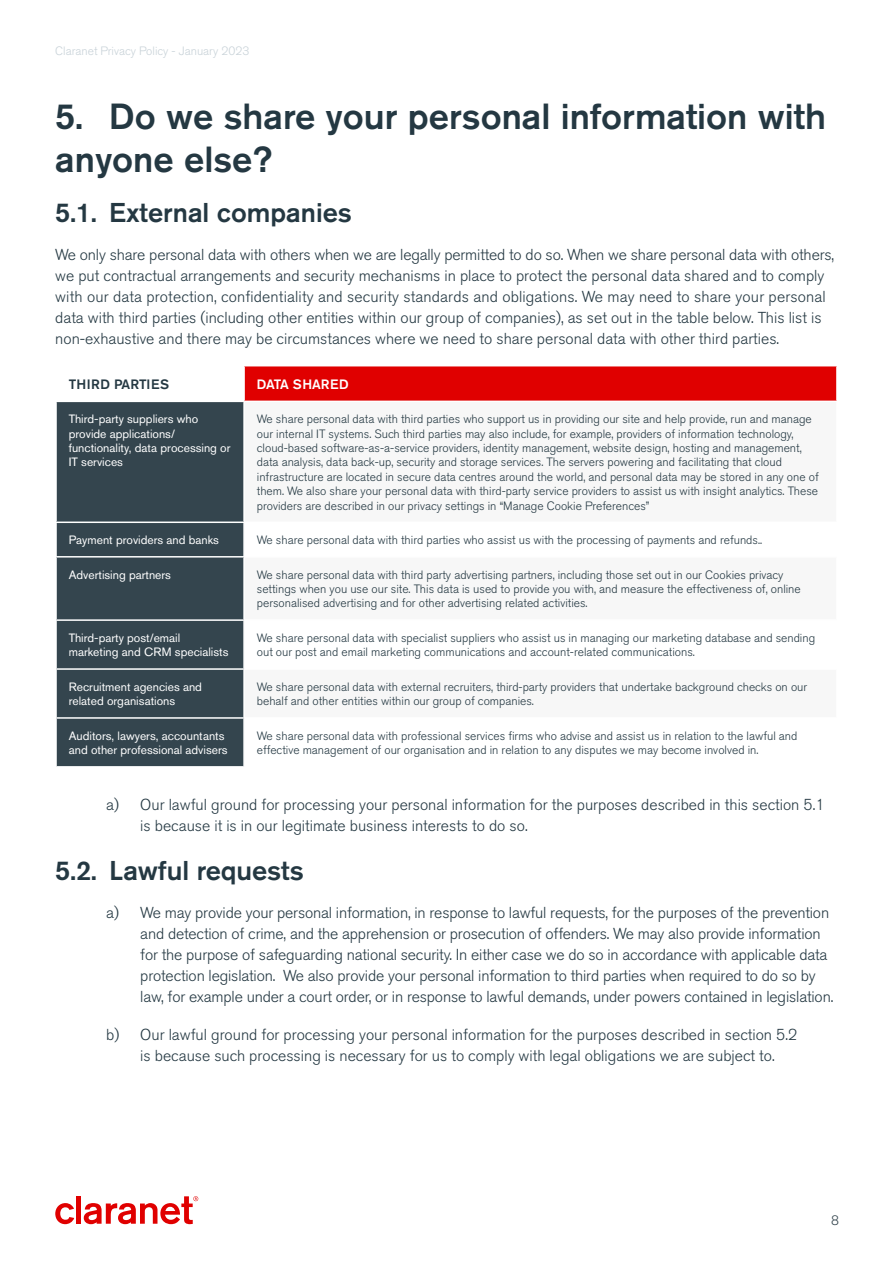
<style>
.page{position:relative;width:893px;height:1263px;background:#fff}
.page>*{position:absolute;margin:0;border:0;box-sizing:border-box;transform-origin:0 0}
.t1{font:500 36px/43.2px "Akzidenz Grotesk BQ";color:#243842}
.t2{font:500 27px "Akzidenz Grotesk BQ";color:#243842}
.Body_Text{font:300 15.75px/21px "Akzidenz Grotesk BQ";color:#243842}
.Table_C1_Header{font:500 13.5px "Akzidenz Grotesk BQ";letter-spacing:.02em;color:#243842}
.Table_Cx_Header{font:500 13.5px "Akzidenz Grotesk BQ";color:#fff}
.t3{font:300 13.5px "Akzidenz Grotesk BQ";color:#34454e}
.Table_Cx_Text{font:300 12px/14.4px "Akzidenz Grotesk BQ";color:#243842}
.Table_C1_Text{font:12px/14.4px "Akzidenz Grotesk BQ";color:#fff}
.t4{font:300 12px "Akzidenz Grotesk BQ";color:#c8d2d8}
</style>
<div class="page">
<div style="left:244px;top:366px;width:593px;height:35px;background:#e00000"></div>
<div style="left:57px;top:402px;width:186px;height:364px;background:#34454e"></div>
<hr style="left:243px;top:366px;width:2px;height:35px;background:#fff">
<hr style="left:836px;top:366px;width:2px;height:35px;background:#fff">
<hr style="left:55px;top:521px;width:189px;height:2px;background:#fff">
<hr style="left:55px;top:556px;width:189px;height:1px;background:#fff">
<hr style="left:55px;top:619px;width:189px;height:2px;background:#fff">
<hr style="left:55px;top:668px;width:189px;height:2px;background:#fff">
<hr style="left:55px;top:717px;width:189px;height:2px;background:#fff">
<svg style="left:55px;top:1203px;width:19px;height:21px"></svg>
<div style="left:76px;top:1196px;width:5px;height:28px;background:#e00000"></div>
<svg style="left:84px;top:1196px;width:114px;height:28px"></svg>
<p class="t4" style="left:55px;top:44px;width:196px">Claranet Privacy Policy - January 2023</p>
<p class="t1" style="left:55px;top:94px;width:772px">5. Do we share your personal information with anyone else?</p>
<p class="t2" style="left:55px;top:196px;width:298px">5.1. External companies</p>
<p class="Body_Text" style="left:55px;top:244px;width:780px">We only share personal data with others when we are legally permitted to do so. When we share personal data with others, we put contractual arrangements and security mechanisms in place to protect the personal data shared and to comply with our data protection, confidentiality and security standards and obligations. We may need to share your personal data with third parties (including other entities within our group of companies), as set out in the table below. This list is non-exhaustive and there may be circumstances where we need to share personal data with other third parties.</p>
<p class="Table_C1_Header" style="left:69px;top:376px;width:102px">THIRD PARTIES</p>
<p class="Table_Cx_Header" style="left:257px;top:376px;width:93px">DATA SHARED</p>
<p class="Table_C1_Text" style="left:69px;top:412px;width:163px">Third-party suppliers who provide applications/ functionality, data processing or<br>IT services</p>
<p class="Table_Cx_Text" style="left:257px;top:412px;width:563px">We share personal data with third parties who support us in providing our site and help provide, run and manage our internal IT systems. Such third parties may also include, for example, providers of information technology, cloud-based software-as-a-service providers, identity management, website design, hosting and management, data analysis, data back-up, security and storage services. The servers powering and facilitating that cloud infrastructure are located in secure data centres around the world, and personal data may be stored in any one of them. We also share your personal data with third-party service providers to assist us with insight analytics. These providers are described in our privacy settings in “Manage Cookie Preferences”</p>
<p class="Table_C1_Text" style="left:69px;top:533px;width:152px">Payment providers and banks</p>
<p class="Table_Cx_Text" style="left:257px;top:533px;width:507px">We share personal data with third parties who assist us with the processing of payments and refunds..</p>
<p class="Table_C1_Text" style="left:69px;top:567px;width:104px">Advertising partners</p>
<p class="Table_Cx_Text" style="left:257px;top:567px;width:545px">We share personal data with third party advertising partners, including those set out in our Cookies privacy settings when you use our site. This data is used to provide you with, and measure the effectiveness of, online personalised advertising and for other advertising related activities.</p>
<p class="Table_C1_Text" style="left:69px;top:630px;width:161px">Third-party post/email marketing and CRM specialists</p>
<p class="Table_Cx_Text" style="left:257px;top:631px;width:560px">We share personal data with specialist suppliers who assist us in managing our marketing database and sending out our post and email marketing communications and account-related communications.</p>
<p class="Table_C1_Text" style="left:69px;top:679px;width:135px">Recruitment agencies and related organisations</p>
<p class="Table_Cx_Text" style="left:257px;top:680px;width:552px">We share personal data with external recruiters, third-party providers that undertake background checks on our behalf and other entities within our group of companies.</p>
<p class="Table_C1_Text" style="left:69px;top:728px;width:160px">Auditors, lawyers, accountants and other professional advisers</p>
<p class="Table_Cx_Text" style="left:257px;top:729px;width:542px">We share personal data with professional services firms who advise and assist us in relation to the lawful and effective management of our organisation and in relation to any disputes we may become involved in.</p>
<p class="Body_Text" style="left:140px;top:794px;width:686px;text-indent:-34px">a) Our lawful ground for processing your personal information for the purposes described in this section 5.1 is because it is in our legitimate business interests to do so.</p>
<p class="t2" style="left:55px;top:854px;width:250px">5.2. Lawful requests</p>
<p class="Body_Text" style="left:140px;top:903px;width:694px;text-indent:-34px">a) We may provide your personal information, in response to lawful requests, for the purposes of the prevention and detection of crime, and the apprehension or prosecution of offenders. We may also provide information for the purpose of safeguarding national security. In either case we do so in accordance with applicable data protection legislation. We also provide your personal information to third parties when required to do so by law, for example under a court order, or in response to lawful demands, under powers contained in legislation.</p>
<p class="Body_Text" style="left:140px;top:1025px;width:658px;text-indent:-34px">b) Our lawful ground for processing your personal information for the purposes described in section 5.2 is because such processing is necessary for us to comply with legal obligations we are subject to.</p>
<p class="t3" style="left:831px;top:1212px;width:9px">8</p>
</div>
